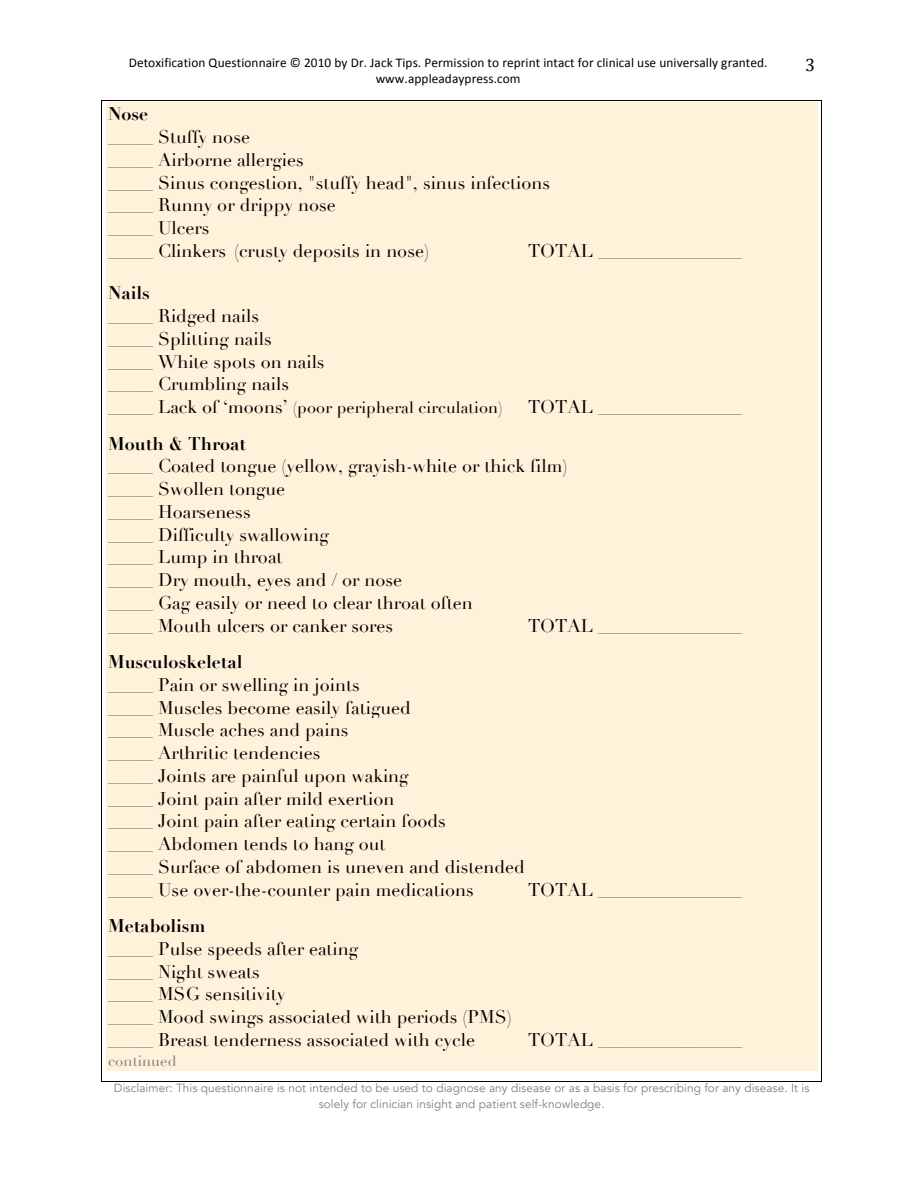
<style>
.page{position:relative;width:918px;height:1188px;background:#fff}
.page>*{position:absolute;margin:0;border:0;box-sizing:border-box;transform-origin:0 0}
.t1{font:18px/22.8px "Didot";color:#000}
.t2{font:700 18px "Didot";color:#000}
.t3{font:18px "Cambria";color:#000}
.t4{font:16.2px "Didot";letter-spacing:.01em;color:#000}
.t5{font:14.7px "Didot";letter-spacing:.01em;color:#808080}
.t6{font:13.35px/16.5px "Calibri";letter-spacing:.005em;color:#000;text-align:center}
.t7{font:11.85px/16.5px "Avenir";letter-spacing:.005em;color:#808080;text-align:center}
.s1{font-size:18px}
</style>
<div class="page">
<div style="left:106px;top:103px;width:712px;height:23px;background:#fff2db"></div>
<div style="left:106px;top:126px;width:712px;height:23px;background:#fff2db"></div>
<div style="left:106px;top:149px;width:712px;height:22px;background:#fff2db"></div>
<div style="left:106px;top:171px;width:712px;height:23px;background:#fff2db"></div>
<div style="left:106px;top:194px;width:712px;height:23px;background:#fff2db"></div>
<div style="left:106px;top:217px;width:712px;height:22px;background:#fff2db"></div>
<div style="left:106px;top:239px;width:712px;height:23px;background:#fff2db"></div>
<div style="left:106px;top:262px;width:712px;height:20px;background:#fff2db"></div>
<div style="left:106px;top:282px;width:712px;height:23px;background:#fff2db"></div>
<div style="left:106px;top:305px;width:712px;height:23px;background:#fff2db"></div>
<div style="left:106px;top:328px;width:712px;height:22px;background:#fff2db"></div>
<div style="left:106px;top:350px;width:712px;height:23px;background:#fff2db"></div>
<div style="left:106px;top:373px;width:712px;height:23px;background:#fff2db"></div>
<div style="left:106px;top:396px;width:712px;height:23px;background:#fff2db"></div>
<div style="left:106px;top:419px;width:712px;height:13px;background:#fff2db"></div>
<div style="left:106px;top:432px;width:712px;height:23px;background:#fff2db"></div>
<div style="left:106px;top:455px;width:712px;height:23px;background:#fff2db"></div>
<div style="left:106px;top:478px;width:712px;height:23px;background:#fff2db"></div>
<div style="left:106px;top:501px;width:712px;height:22px;background:#fff2db"></div>
<div style="left:106px;top:523px;width:712px;height:23px;background:#fff2db"></div>
<div style="left:106px;top:546px;width:712px;height:23px;background:#fff2db"></div>
<div style="left:106px;top:569px;width:712px;height:22px;background:#fff2db"></div>
<div style="left:106px;top:591px;width:712px;height:24px;background:#fff2db"></div>
<div style="left:106px;top:615px;width:712px;height:22px;background:#fff2db"></div>
<div style="left:106px;top:637px;width:712px;height:14px;background:#fff2db"></div>
<div style="left:106px;top:651px;width:712px;height:23px;background:#fff2db"></div>
<div style="left:106px;top:674px;width:712px;height:22px;background:#fff2db"></div>
<div style="left:106px;top:696px;width:712px;height:23px;background:#fff2db"></div>
<div style="left:106px;top:719px;width:712px;height:23px;background:#fff2db"></div>
<div style="left:106px;top:742px;width:712px;height:23px;background:#fff2db"></div>
<div style="left:106px;top:765px;width:712px;height:22px;background:#fff2db"></div>
<div style="left:106px;top:787px;width:712px;height:23px;background:#fff2db"></div>
<div style="left:106px;top:810px;width:712px;height:23px;background:#fff2db"></div>
<div style="left:106px;top:833px;width:712px;height:23px;background:#fff2db"></div>
<div style="left:106px;top:856px;width:712px;height:22px;background:#fff2db"></div>
<div style="left:106px;top:878px;width:712px;height:23px;background:#fff2db"></div>
<div style="left:106px;top:901px;width:712px;height:13px;background:#fff2db"></div>
<div style="left:106px;top:914px;width:712px;height:23px;background:#fff2db"></div>
<div style="left:106px;top:937px;width:712px;height:23px;background:#fff2db"></div>
<div style="left:106px;top:960px;width:712px;height:23px;background:#fff2db"></div>
<div style="left:106px;top:983px;width:712px;height:23px;background:#fff2db"></div>
<div style="left:106px;top:1006px;width:712px;height:23px;background:#fff2db"></div>
<div style="left:106px;top:1029px;width:712px;height:22px;background:#fff2db"></div>
<div style="left:106px;top:1051px;width:712px;height:19px;background:#fff2db"></div>
<hr style="left:102px;top:100px;width:720px;height:1px;background:#000">
<hr style="left:101px;top:101px;width:1px;height:980px;background:#000">
<hr style="left:822px;top:101px;width:1px;height:980px;background:#000">
<hr style="left:102px;top:1081px;width:720px;height:1px;background:#000">
<p class="t6" style="left:129px;top:54px;width:640px">Detoxification Questionnaire © 2010 by Dr. Jack Tips. Permission to reprint intact for clinical use universally granted. www.appleadaypress.com</p>
<p class="t2" style="left:108px;top:103px;width:42px">Nose</p>
<p class="t1" style="left:108px;top:126px;width:444px">_____ Stuffy nose<br>_____ Airborne allergies<br>_____ Sinus congestion, "stuffy head", sinus infections _____ Runny or drippy nose<br>_____ Ulcers<br>_____ Clinkers (crusty deposits in nose)</p>
<p class="t1" style="left:528px;top:240px;width:216px">TOTAL ________________</p>
<p class="t2" style="left:108px;top:282px;width:43px">Nails</p>
<p class="t1" style="left:108px;top:305px;width:218px">_____ Ridged nails<br>_____ Splitting nails<br>_____ White spots on nails _____ Crumbling nails</p>
<p class="t4" style="left:108px;top:398px;width:396px"><span class="s1">_____ Lack of ‘moons’</span> (poor peripheral circulation)</p>
<p class="t1" style="left:528px;top:396px;width:216px">TOTAL ________________</p>
<p class="t2" style="left:108px;top:432px;width:140px">Mouth &amp; Throat</p>
<p class="t1" style="left:108px;top:455px;width:461px">_____ Coated tongue (yellow, grayish-white or thick film) _____ Swollen tongue<br>_____ Hoarseness<br>_____ Difficulty swallowing<br>_____ Lump in throat<br>_____ Dry mouth, eyes and / or nose<br>_____ Gag easily or need to clear throat often<br>_____ Mouth ulcers or canker sores</p>
<p class="t1" style="left:528px;top:615px;width:216px">TOTAL ________________</p>
<p class="t2" style="left:108px;top:651px;width:136px">Musculoskeletal</p>
<p class="t1" style="left:108px;top:674px;width:418px">_____ Pain or swelling in joints<br>_____ Muscles become easily fatigued<br>_____ Muscle aches and pains<br>_____ Arthritic tendencies<br>_____ Joints are painful upon waking<br>_____ Joint pain after mild exertion<br>_____ Joint pain after eating certain foods<br>_____ Abdomen tends to hang out<br>_____ Surface of abdomen is uneven and distended _____ Use over-the-counter pain medications</p>
<p class="t1" style="left:528px;top:879px;width:216px">TOTAL ________________</p>
<p class="t2" style="left:108px;top:915px;width:99px">Metabolism</p>
<p class="t1" style="left:108px;top:938px;width:405px">_____ Pulse speeds after eating<br>_____ Night sweats<br>_____ MSG sensitivity<br>_____ Mood swings associated with periods (PMS) _____ Breast tenderness associated with cycle</p>
<p class="t5" style="left:108px;top:1052px;width:70px">continued</p>
<p class="t1" style="left:528px;top:1029px;width:216px">TOTAL ________________</p>
<p class="t3" style="left:805px;top:54px;width:11px">3</p>
<p class="t7" style="left:114px;top:1080px;width:697px">Disclaimer: This questionnaire is not intended to be used to diagnose any disease or as a basis for prescribing for any disease. It is solely for clinician insight and patient self-knowledge.</p>
</div>
